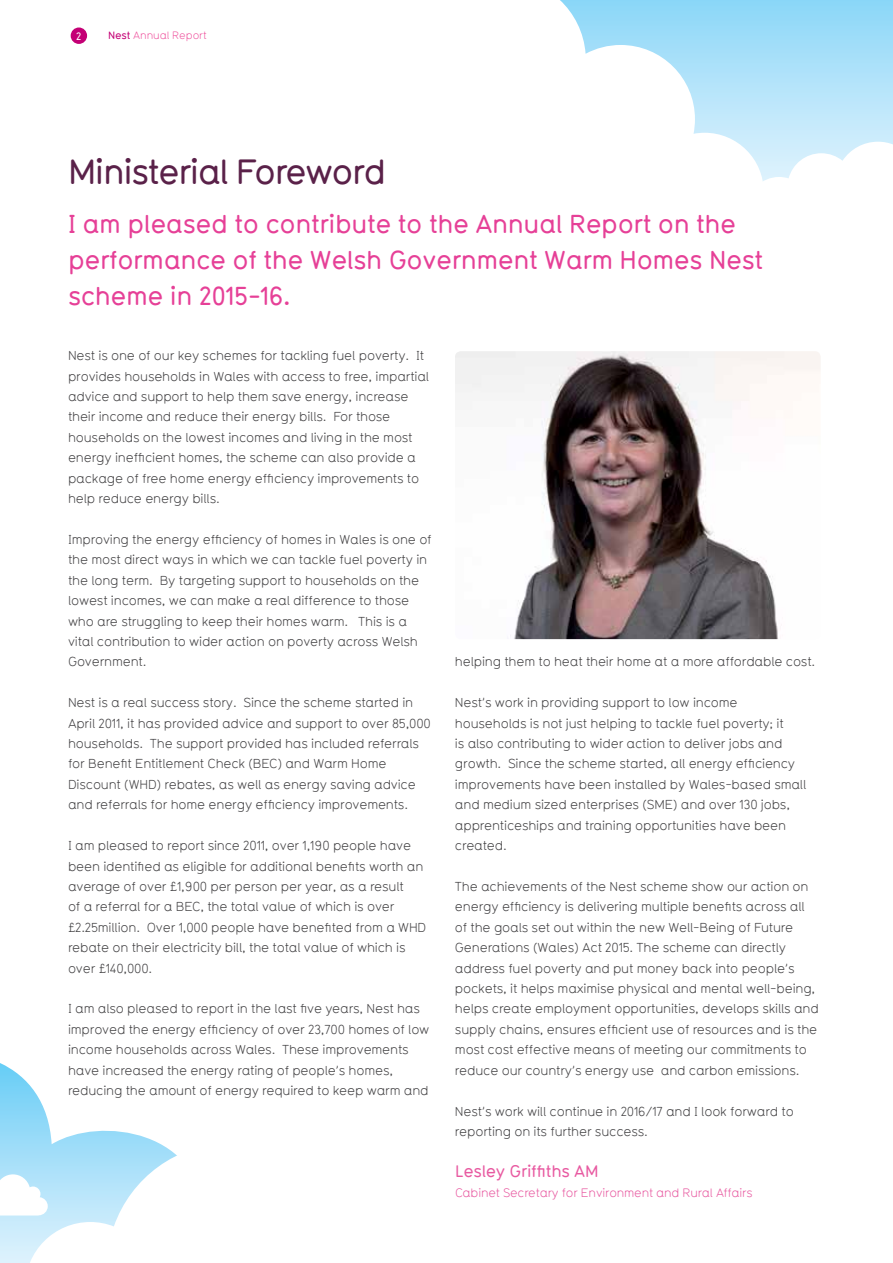
<style>
.page{position:relative;width:893px;height:1263px;background:#fff}
.page>*{position:absolute;margin:0;border:0;box-sizing:border-box;transform-origin:0 0}
.t1{font:500 34.5px "Typ 1451";letter-spacing:-.04em;color:#5a2149}
.t2{font:500 25.5px/36px "Typ 1451";letter-spacing:-.015em;color:#e64097}
.t3{font:500 16.5px "Typ 1451";letter-spacing:-.015em;color:#e85aa1}
.t4{font:12.75px/20.4px "Typ 1451";letter-spacing:-.015em;color:#414042}
.t5{font:12px "Typ 1451";letter-spacing:-.015em;color:#e85aa1}
.t6{font:10.5px "Typ 1451";letter-spacing:-.01em;color:#ef539e}
.t7{font:500 10.5px "Typ 1451";color:#fff}
.s1{font-weight:500;color:#c40075}
</style>
<div class="page">
<div style="left:71px;top:28px;width:16px;height:16px;background:#c40075;border-radius:50%"></div>
<svg style="left:764px;top:0;width:129px;height:79px;background:#9ddcf8"></svg>
<svg style="left:560px;top:0;width:204px;height:134px"></svg>
<svg style="left:705px;top:79px;width:188px;height:102px"></svg>
<svg style="left:0;top:1063px;width:158px;height:80px"></svg>
<svg style="left:0;top:1143px;width:177px;height:120px"></svg>
<img style="left:455px;top:351px;width:365px;height:288px">
<p class="t7" style="left:76px;top:29px;width:7px">2</p>
<p class="t6" style="left:108px;top:28px;width:100px"><span class="s1">Nest</span> Annual Report</p>
<h1 class="t1" style="left:68px;top:148px;width:320px">Ministerial Foreword</h1>
<h2 class="t2" style="left:68px;top:204px;width:697px">I am pleased to contribute to the Annual Report on the performance of the Welsh Government Warm Homes Nest scheme in 2015-16.</h2>
<p class="t4" style="left:68px;top:345px;width:363px">Nest is one of our key schemes for tackling fuel poverty. It provides households in Wales with access to free, impartial advice and support to help them save energy, increase their income and reduce their energy bills. For those households on the lowest incomes and living in the most energy inefficient homes, the scheme can also provide a package of free home energy efficiency improvements to help reduce energy bills.</p>
<p class="t4" style="left:68px;top:529px;width:365px">Improving the energy efficiency of homes in Wales is one of the most direct ways in which we can tackle fuel poverty in the long term. By targeting support to households on the lowest incomes, we can make a real difference to those who are struggling to keep their homes warm. This is a vital contribution to wider action on poverty across Welsh Government.</p>
<p class="t4" style="left:68px;top:692px;width:364px">Nest is a real success story. Since the scheme started in April 2011, it has provided advice and support to over 85,000 households. The support provided has included referrals for Benefit Entitlement Check (BEC) and Warm Home Discount (WHD) rebates, as well as energy saving advice and referrals for home energy efficiency improvements.</p>
<p class="t4" style="left:68px;top:835px;width:360px">I am pleased to report since 2011, over 1,190 people have been identified as eligible for additional benefits worth an average of over £1,900 per person per year, as a result<br>of a referral for a BEC, the total value of which is over £2.25million. Over 1,000 people have benefited from a WHD rebate on their electricity bill, the total value of which is over £140,000.</p>
<p class="t4" style="left:68px;top:998px;width:363px">I am also pleased to report in the last five years, Nest has improved the energy efficiency of over 23,700 homes of low income households across Wales. These improvements have increased the energy rating of people’s homes, reducing the amount of energy required to keep warm and</p>
<p class="t4" style="left:455px;top:651px;width:362px">helping them to heat their home at a more affordable cost.</p>
<p class="t4" style="left:455px;top:692px;width:353px">Nest’s work in providing support to low income households is not just helping to tackle fuel poverty; it<br>is also contributing to wider action to deliver jobs and growth. Since the scheme started, all energy efficiency improvements have been installed by Wales-based small and medium sized enterprises (SME) and over 130 jobs, apprenticeships and training opportunities have been created.</p>
<p class="t4" style="left:455px;top:876px;width:365px">The achievements of the Nest scheme show our action on energy efficiency is delivering multiple benefits across all of the goals set out within the new Well-Being of Future Generations (Wales) Act 2015. The scheme can directly address fuel poverty and put money back into people’s pockets, it helps maximise physical and mental well-being, helps create employment opportunities, develops skills and supply chains, ensures efficient use of resources and is the most cost effective means of meeting our commitments to reduce our country’s energy use and carbon emissions.</p>
<p class="t4" style="left:455px;top:1100px;width:340px">Nest’s work will continue in 2016/17 and I look forward to reporting on its further success.</p>
<p class="t3" style="left:455px;top:1159px;width:145px">Lesley Griffiths AM</p>
<p class="t5" style="left:455px;top:1185px;width:299px">Cabinet Secretary for Environment and Rural Affairs</p>
</div>
